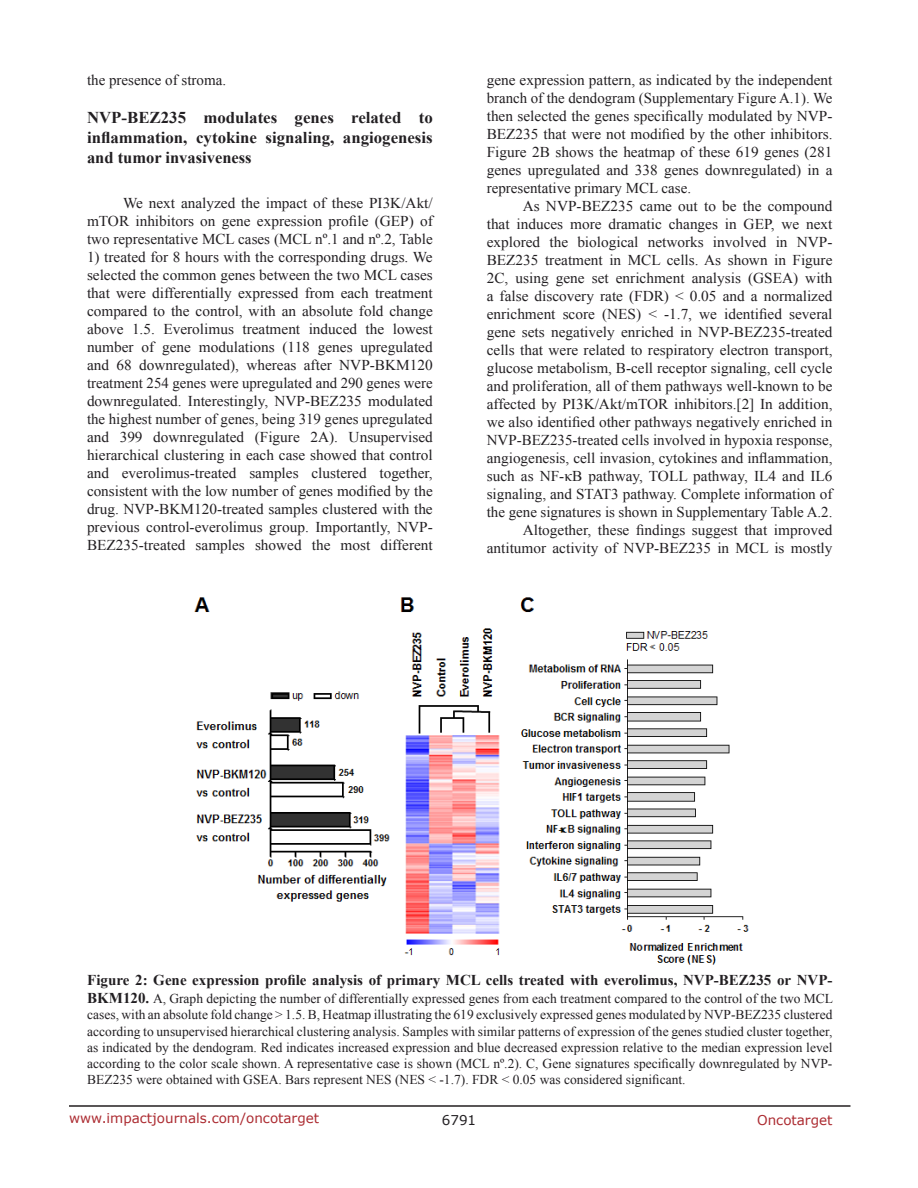
<style>
.page{position:relative;width:918px;height:1188px;background:#fff}
.page>*{position:absolute;margin:0;border:0;box-sizing:border-box;transform-origin:0 0}
.SubHeading{font:700 16.5px/19.8px "Times New Roman";color:#221f22;text-align:justify}
.BodyText{font:15px/18px "Times New Roman";color:#221f22;text-align:justify}
.FigureText{font:700 15px "Times New Roman";color:#221f22}
.FigureText-2{font:13.5px/16.2px "Times New Roman";color:#221f22;text-align:justify}
.t1{font:13.5px "Verdana";color:#ac2b31}
.t2{font:13.5px "Verdana";color:#221f22}
.s1{font-weight:700;font-size:15px}
</style>
<div class="page">
<hr style="left:69px;top:1105px;width:781px;height:2px;background:#231f20">
<img style="left:194px;top:597px;width:555px;height:368px">
<p class="BodyText" style="left:87px;top:71px;width:141px">the presence of stroma.</p>
<p class="SubHeading" style="left:87px;top:107px;width:347px">NVP-BEZ235 modulates genes related to inflammation, cytokine signaling, angiogenesis and tumor invasiveness</p>
<p class="BodyText" style="left:87px;top:194px;width:347px;text-indent:36px">We next analyzed the impact of these PI3K/Akt/ mTOR inhibitors on gene expression profile (GEP) of two representative MCL cases (MCL nº.1 and nº.2, Table</p>
<p class="BodyText" style="left:87px;top:248px;width:347px">1) treated for 8 hours with the corresponding drugs. We selected the common genes between the two MCL cases that were differentially expressed from each treatment compared to the control, with an absolute fold change above 1.5. Everolimus treatment induced the lowest number of gene modulations (118 genes upregulated and 68 downregulated), whereas after NVP-BKM120 treatment 254 genes were upregulated and 290 genes were downregulated. Interestingly, NVP-BEZ235 modulated the highest number of genes, being 319 genes upregulated and 399 downregulated (Figure 2A). Unsupervised hierarchical clustering in each case showed that control and everolimus-treated samples clustered together, consistent with the low number of genes modified by the drug. NVP-BKM120-treated samples clustered with the previous control-everolimus group. Importantly, NVP-BEZ235-treated samples showed the most different</p>
<p class="BodyText" style="left:487px;top:71px;width:347px">gene expression pattern, as indicated by the independent branch of the dendogram (Supplementary Figure A.1). We then selected the genes specifically modulated by NVP-BEZ235 that were not modified by the other inhibitors.<br>Figure 2B shows the heatmap of these 619 genes (281 genes upregulated and 338 genes downregulated) in a representative primary MCL case.</p>
<p class="BodyText" style="left:487px;top:197px;width:347px;text-indent:36px">As NVP-BEZ235 came out to be the compound that induces more dramatic changes in GEP, we next explored the biological networks involved in NVP-BEZ235 treatment in MCL cells. As shown in Figure 2C, using gene set enrichment analysis (GSEA) with a false discovery rate (FDR) &lt; 0.05 and a normalized enrichment score (NES) &lt; -1.7, we identified several gene sets negatively enriched in NVP-BEZ235-treated cells that were related to respiratory electron transport, glucose metabolism, B-cell receptor signaling, cell cycle and proliferation, all of them pathways well-known to be affected by PI3K/Akt/mTOR inhibitors.[2] In addition, we also identified other pathways negatively enriched in NVP-BEZ235-treated cells involved in hypoxia response, angiogenesis, cell invasion, cytokines and inflammation, such as NF-κB pathway, TOLL pathway, IL4 and IL6 signaling, and STAT3 pathway. Complete information of the gene signatures is shown in Supplementary Table A.2.</p>
<p class="BodyText" style="left:487px;top:521px;width:347px;text-align:right">Altogether, these findings suggest that improved antitumor activity of NVP-BEZ235 in MCL is mostly</p>
<p class="FigureText" style="left:87px;top:970px;width:747px">Figure 2: Gene expression profile analysis of primary MCL cells treated with everolimus, NVP-BEZ235 or NVP-</p>
<p class="FigureText-2" style="left:87px;top:990px;width:747px"><span class="s1">BKM120.</span> A, Graph depicting the number of differentially expressed genes from each treatment compared to the control of the two MCL cases, with an absolute fold change &gt; 1.5. B, Heatmap illustrating the 619 exclusively expressed genes modulated by NVP-BEZ235 clustered according to unsupervised hierarchical clustering analysis. Samples with similar patterns of expression of the genes studied cluster together, as indicated by the dendogram. Red indicates increased expression and blue decreased expression relative to the median expression level according to the color scale shown. A representative case is shown (MCL nº.2). C, Gene signatures specifically downregulated by NVP-BEZ235 were obtained with GSEA. Bars represent NES (NES &lt; -1.7). FDR &lt; 0.05 was considered significant.</p>
<p class="t1" style="left:69px;top:1109px;width:252px">www.impactjournals.com/oncotarget</p>
<p class="t2" style="left:442px;top:1111px;width:36px">6791</p>
<p class="t1" style="left:757px;top:1111px;width:77px">Oncotarget</p>
</div>
